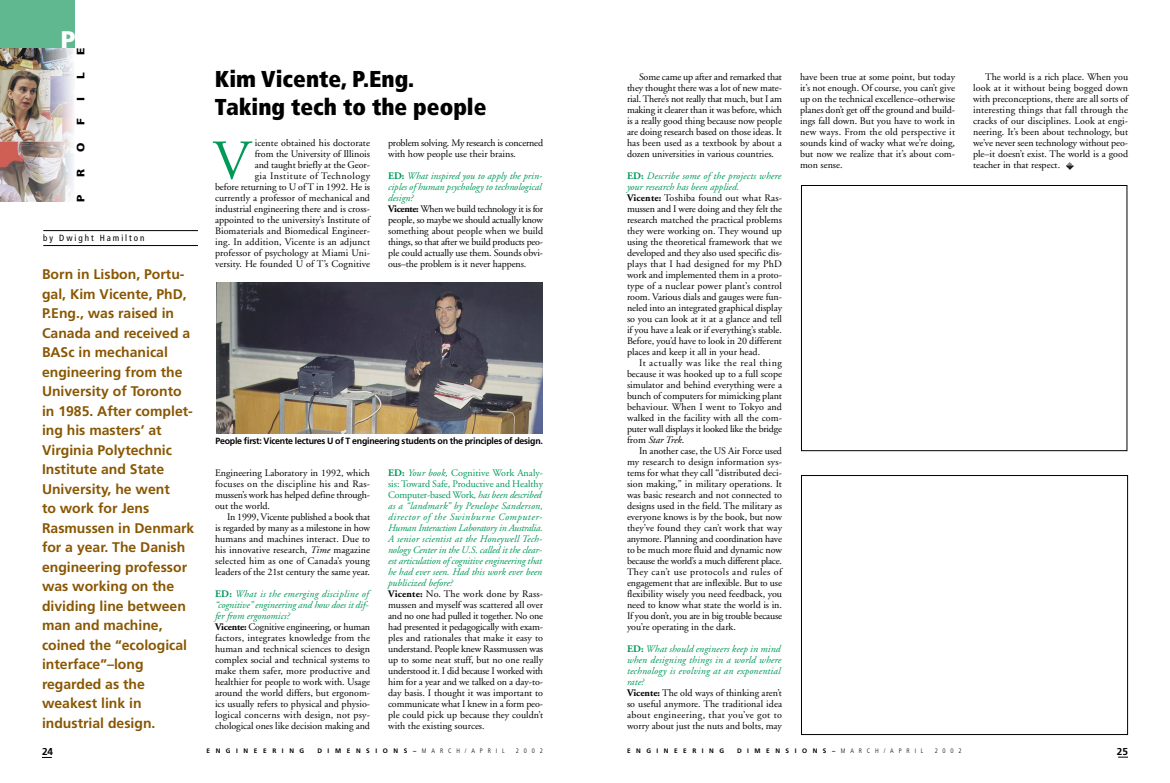
<style>
.page{position:relative;width:1170px;height:783px;background:#fff}
.page>*{position:absolute;margin:0;border:0;box-sizing:border-box;transform-origin:0 0}
.t1{font:56px "Adobe Garamond";color:#009958}
.t2{font:900 24px "Frutiger";color:#fff}
.t3{font:900 condensed 23px/27.6px "Frutiger";color:#000}
.t4{font:700 14px/19.5px "Frutiger";color:#895703}
.t5{font:900 10.8px "Frutiger";color:#000;scale:1.11 1}
.t6{font:10px/11px "Adobe Garamond";color:#000;text-align:justify}
.t7{font:10px/11px "Adobe Garamond";letter-spacing:-.02em;color:#000}
.t8{font:700 10px "Frutiger";color:#000}
.t9{font:700 9px "Frutiger";letter-spacing:-.025em;color:#000}
.t10{font:condensed 9px "Frutiger";letter-spacing:.215em;color:#000}
.t11{font:700 6.5px "Frutiger";letter-spacing:.855em;color:#000}
.t12{font:300 condensed 6.5px "Frutiger";letter-spacing:.745em;color:#000}
.s1{font-weight:700;color:#009958}
.s2{font-style:italic;color:#009958}
.s3{font-weight:700}
.s4{font-style:italic}
.s5{color:#009958}
.s6{font-weight:300;font-stretch:condensed}
</style>
<div class="page">
<img style="left:0;top:48px;width:74px;height:153px">
<div style="left:0;top:0;width:74px;height:48px;background:#5fb890"></div>
<hr style="left:43px;top:230px;width:155px;height:1px;background:#000">
<hr style="left:43px;top:245px;width:155px;height:1px;background:#000">
<img style="left:216px;top:282px;width:327px;height:151px">
<div style="left:801px;top:185px;width:326px;height:266px;border:1px solid #000"></div>
<svg style="left:1066px;top:162px;width:8px;height:8px"></svg>
<div style="left:801px;top:475px;width:327px;height:260px;border:1px solid #000"></div>
<h2 class="t2" style="left:61px;top:30px;width:16px">P</h2>
<p class="t5" style="left:76px;top:55px;width:8px;rotate:-90deg">E</p>
<p class="t5" style="left:76px;top:79px;width:8px;rotate:-90deg">L</p>
<p class="t5" style="left:76px;top:101px;width:5px;rotate:-90deg">I</p>
<p class="t5" style="left:76px;top:125px;width:8px;rotate:-90deg">F</p>
<p class="t5" style="left:76px;top:152px;width:10px;rotate:-90deg">O</p>
<p class="t5" style="left:76px;top:177px;width:9px;rotate:-90deg">R</p>
<p class="t5" style="left:76px;top:202px;width:8px;rotate:-90deg">P</p>
<p class="t10" style="left:43px;top:235px;width:103px">by Dwight Hamilton</p>
<p class="t4" style="left:42px;top:266px;width:154px">Born in Lisbon, Portu&shy;gal, Kim Vicente, PhD,<br>P.Eng., was raised in<br>Canada and received a<br>BASc in mechanical engineering from the<br>University of Toronto in 1985. After complet&shy;ing his masters’ at<br>Virginia Polytechnic<br>Institute and State<br>University, he went<br>to work for Jens<br>Rasmussen in Denmark for a year. The Danish engineering professor was working on the dividing line between man and machine, coined the “ecological interface”–long regarded as the weakest link in industrial design.</p>
<h3 class="t3" style="left:215px;top:67px;width:273px">Kim Vicente, P.Eng.<br>Taking tech to the people</h3>
<p class="t6" style="left:215px;top:139px;width:157px;text-align:right">icente obtained his doctorate<br>from the University of Illinois<br>and taught briefly at the Geor-<br>gia Institute of Technology<br>before returning to U of T in 1992. He is currently a professor of mechanical and industrial engineering there and is cross&shy;appointed to the university’s Institute of Biomaterials and Biomedical Engineer&shy;ing. In addition, Vicente is an adjunct professor of psychology at Miami Uni&shy;versity. He founded U of T’s Cognitive</p>
<h1 class="t1" style="left:213px;top:138px;width:39px">V</h1>
<p class="t7" style="left:388px;top:139px;width:157px">problem solving. My research is concerned with how people use their brains.</p>
<p class="t6" style="left:388px;top:172px;width:157px;text-align:left"><span class="s1">ED:</span> <span class="s2">What inspired you to apply the prin&shy;ciples of human psychology to technological design?<br></span><span class="s3">Vicente:</span> When we build technology it is for people, so maybe we should actually know something about people when we build things, so that after we build products peo&shy;ple could actually use them. Sounds obvi&shy;ous–the problem is it never happens.</p>
<p class="t9" style="left:215px;top:438px;width:329px">People first: Vicente lectures U of T engineering students on the principles of design.</p>
<p class="t6" style="left:215px;top:469px;width:157px">Engineering Laboratory in 1992, which focuses on the discipline his and Ras&shy;mussen’s work has helped define through&shy;out the world.</p>
<p class="t6" style="left:215px;top:513px;width:157px;text-indent:12px">In 1999, Vicente published a book that is regarded by many as a milestone in how humans and machines interact. Due to his innovative research, <span class="s4">Time</span> magazine selected him as one of Canada’s young leaders of the 21st century the same year.</p>
<p class="t6" style="left:215px;top:590px;width:157px;text-align:left"><span class="s1">ED:</span> <span class="s2">What is the emerging discipline of “cognitive” engineering and how does it dif&shy;fer from ergonomics?<br></span><span class="s3">Vicente:</span> Cognitive engineering, or human factors, integrates knowledge from the human and technical sciences to design complex social and technical systems to make them safer, more productive and healthier for people to work with. Usage around the world differs, but ergonom&shy;ics usually refers to physical and physio&shy;logical concerns with design, not psy&shy;chological ones like decision making and</p>
<p class="t6" style="left:388px;top:469px;width:157px;text-align:left"><span class="s1">ED:</span> <span class="s2">Your book,</span> <span class="s5">Cognitive Work Analy&shy;sis: Toward Safe, Productive and Healthy Computer-based Work</span><span class="s2">, has been described as a “landmark” by Penelope Sanderson, director of the Swinburne Computer-Human Interaction Laboratory in Australia.<br>A senior scientist at the Honeywell Tech&shy;nology Center in the U.S. called it the clear&shy;est articulation of cognitive engineering that he had ever seen. Had this work ever been publicized before?<br></span><span class="s3">Vicente:</span> No. The work done by Rass&shy;mussen and myself was scattered all over and no one had pulled it together. No one had presented it pedagogically with exam&shy;ples and rationales that make it easy to understand. People knew Rassmussen was up to some neat stuff, but no one really understood it. I did because I worked with him for a year and we talked on a day-to&shy;day basis. I thought it was important to communicate what I knew in a form peo&shy;ple could pick up because they couldn’t with the existing sources.</p>
<p class="t8" style="left:42px;top:748px;width:13px">24</p>
<p class="t11" style="left:206px;top:748px;width:99px">ENGINEERING</p>
<p class="t11" style="left:317px;top:748px;width:189px">DIMENSIONS–<span class="s6">MARCH/APRIL</span></p>
<p class="t12" style="left:516px;top:748px;width:28px">2002</p>
<p class="t6" style="left:627px;top:73px;width:157px;text-indent:12px">Some came up after and remarked that they thought there was a lot of new mate&shy;rial. There’s not really that much, but I am making it clearer than it was before, which is a really good thing because now people are doing research based on those ideas. It has been used as a textbook by about a dozen universities in various countries.</p>
<p class="t6" style="left:627px;top:172px;width:157px;text-align:left"><span class="s1">ED:</span> <span class="s2">Describe some of the projects where your research has been applied.<br></span><span class="s3">Vicente:</span> Toshiba found out what Ras&shy;mussen and I were doing and they felt the research matched the practical problems they were working on. They wound up using the theoretical framework that we developed and they also used specific dis&shy;plays that I had designed for my PhD work and implemented them in a proto&shy;type of a nuclear power plant’s control room. Various dials and gauges were fun&shy;neled into an integrated graphical display so you can look at it at a glance and tell if you have a leak or if everything’s stable.<br>Before, you’d have to look in 20 different places and keep it all in your head.</p>
<p class="t6" style="left:627px;top:359px;width:157px;text-indent:12px">It actually was like the real thing because it was hooked up to a full scope simulator and behind everything were a bunch of computers for mimicking plant behaviour. When I went to Tokyo and walked in the facility with all the com&shy;puter wall displays it looked like the bridge from <span class="s4">Star Trek</span>.</p>
<p class="t6" style="left:627px;top:447px;width:157px;text-indent:12px">In another case, the US Air Force used my research to design information sys&shy;tems for what they call “distributed deci&shy;sion making,” in military operations. It was basic research and not connected to designs used in the field. The military as everyone knows is by the book, but now they’ve found they can’t work that way anymore. Planning and coordination have to be much more fluid and dynamic now because the world’s a much different place.<br>They can’t use protocols and rules of engagement that are inflexible. But to use flexibility wisely you need feedback, you need to know what state the world is in.<br>If you don’t, you are in big trouble because you’re operating in the dark.</p>
<p class="t6" style="left:627px;top:645px;width:157px;text-align:left"><span class="s1">ED:</span> <span class="s2">What should engineers keep in mind when designing things in a world where technology is evolving at an exponential rate?<br></span><span class="s3">Vicente:</span> The old ways of thinking aren’t so useful anymore. The traditional idea about engineering, that you’ve got to worry about just the nuts and bolts, may</p>
<p class="t6" style="left:800px;top:73px;width:157px">have been true at some point, but today it’s not enough. Of course, you can’t give up on the technical excellence–otherwise planes don’t get off the ground and build&shy;ings fall down. But you have to work in new ways. From the old perspective it sounds kind of wacky what we’re doing, but now we realize that it’s about com&shy;mon sense.</p>
<p class="t6" style="left:973px;top:73px;width:157px;text-indent:12px">The world is a rich place. When you look at it without being bogged down with preconceptions, there are all sorts of interesting things that fall through the cracks of our disciplines. Look at engi&shy;neering. It’s been about technology, but we’ve never seen technology without peo&shy;ple–it doesn’t exist. The world is a good teacher in that respect.</p>
<p class="t11" style="left:627px;top:748px;width:99px">ENGINEERING</p>
<p class="t11" style="left:737px;top:748px;width:188px">DIMENSIONS–<span class="s6">MARCH/APRIL</span></p>
<p class="t12" style="left:935px;top:748px;width:28px">2002</p>
<p class="t8" style="left:1117px;top:748px;width:13px">25</p>
</div>
